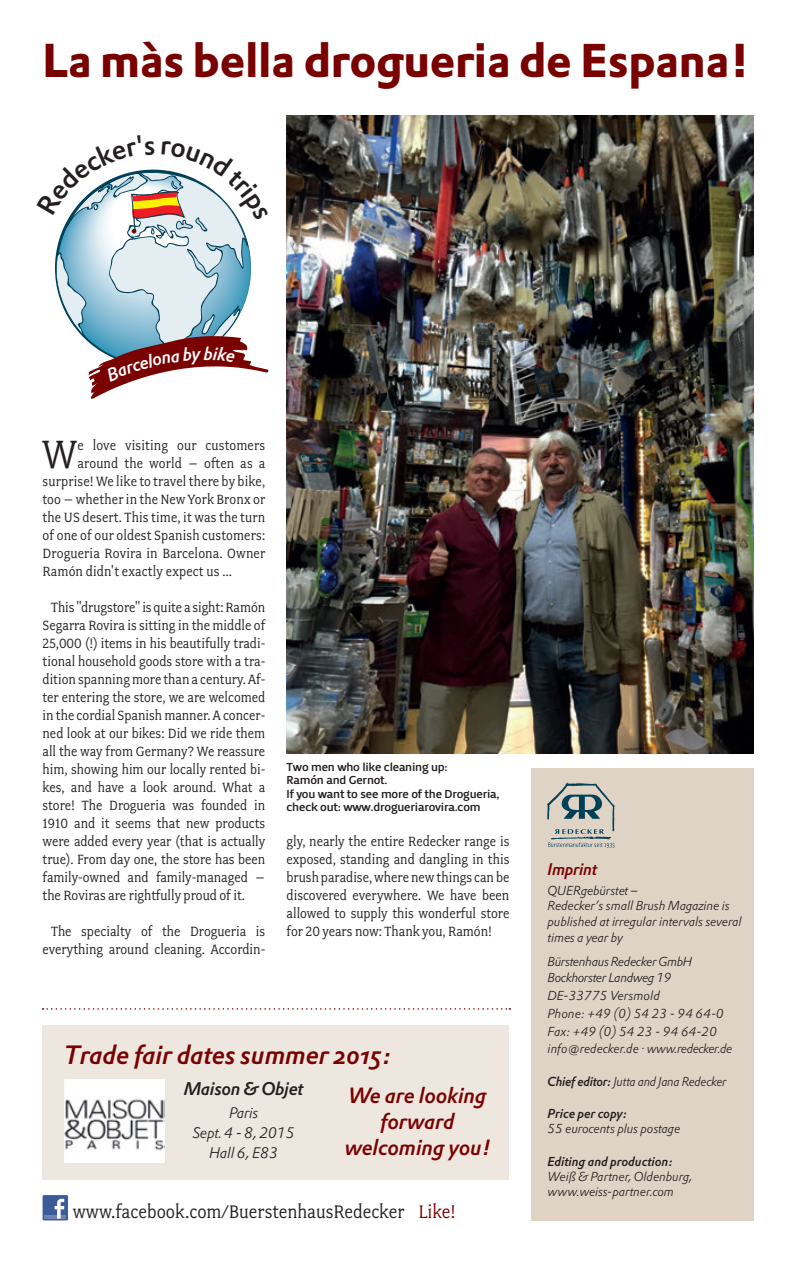
<style>
.page{position:relative;width:796px;height:1263px;background:#fff}
.page>*{position:absolute;margin:0;border:0;box-sizing:border-box;transform-origin:0 0}
.t1{font:46.5px "DTL Prokyon T Bold";letter-spacing:-.01em;color:#790100}
.t2{font:44.25px "Fairplex Narrow";color:#231f20}
.t3{font:italic 25.95px "DTL Prokyon ST Medium";letter-spacing:-.01em;color:#790100}
.t4{font:italic 21.6px/25.8px "DTL Prokyon ST Medium";letter-spacing:-.01em;color:#790100;text-align:center}
.t5{font:20.4px "Fairplex Narrow";color:#231f20}
.t6{font:italic 18px "DTL Prokyon ST Medium";letter-spacing:-.02em;color:#231f20}
.t7{font:italic 16.5px "DTL Prokyon ST Medium";letter-spacing:-.02em;color:#790100}
.t8{font:15px/18px "Fairplex Narrow";letter-spacing:.005em;color:#231f20;text-align:justify}
.t9{font:italic 15px/20.2px "DTL Prokyon T Light";letter-spacing:-.02em;color:#231f20;text-align:center}
.t10{font:italic 12.75px/15.8px "DTL Prokyon T Light";letter-spacing:-.01em;color:#231f20}
.t11{font:italic 12.75px/15.8px "DTL Prokyon T Light";letter-spacing:-.03em;color:#231f20}
.t12{font:italic 12.75px "DTL Prokyon T Medium";letter-spacing:-.01em;color:#231f20}
.t13{font:italic 12.75px "DTL Prokyon T Light";letter-spacing:-.01em;color:#231f20;scale:.96 1}
.t14{font:12px/13.5px "Priva Three Pro";letter-spacing:-.02em;color:#231f20}
.s1{color:#790100}
.s2{font-family:"DTL Prokyon T Medium"}
</style>
<div class="page">
<div style="left:43px;top:1025px;width:466px;height:154px;background:#eee7e0"></div>
<div style="left:530px;top:768px;width:223px;height:452px;background:#dfd3c5"></div>
<img style="left:286px;top:115px;width:467px;height:638px">
<svg style="left:547px;top:782px;width:67px;height:66px"></svg>
<div style="left:43px;top:1195px;width:25px;height:25px;background:#3b5b99"></div>
<hr style="left:44px;top:1215px;width:22px;height:4px;background:#6d84b3">
<svg style="left:55px;top:1199px;width:9px;height:20px"></svg>
<img style="left:64px;top:1079px;width:100px;height:83px">
<svg style="left:43px;top:1008px;width:467px;height:2px"></svg>
<svg style="left:55px;top:169px;width:214px;height:230px"></svg>
<h1 class="t1" style="left:43px;top:30px;width:707px">La màs bella drogueria de Espana!</h1>
<h2 class="t2" style="left:43px;top:429px;width:36px">W</h2>
<p class="t8" style="left:77px;top:436px;width:189px">e love visiting our customers</p>
<p class="t8" style="left:77px;top:454px;width:189px">around the world – often as a</p>
<p class="t8" style="left:43px;top:472px;width:224px">surprise! We like to travel there by bike,</p>
<p class="t8" style="left:43px;top:490px;width:224px">too – whether in the New York Bronx or</p>
<p class="t8" style="left:43px;top:508px;width:224px">the US desert. This time, it was the turn</p>
<p class="t8" style="left:43px;top:526px;width:224px">of one of our oldest Spanish customers:</p>
<p class="t8" style="left:43px;top:544px;width:224px">Drogueria Rovira in Barcelona. Owner</p>
<p class="t8" style="left:43px;top:562px;width:191px">Ramón didn't exactly expect us …</p>
<p class="t8" style="left:43px;top:598px;width:224px;text-indent:9px">This "drugstore" is quite a sight: Ramón Segarra Rovira is sitting in the middle of 25,000 (!) items in his beautifully tradi&shy;tional household goods store with a tra&shy;dition spanning more than a century. Af&shy;ter entering the store, we are welcomed in the cordial Spanish manner. A concer&shy;ned look at our bikes: Did we ride them all the way from Germany? We reassure him, showing him our locally rented bi&shy;kes, and have a look around. What a store! The Drogueria was founded in 1910 and it seems that new products were added every year (that is actually true). From day one, the store has been family-owned and family-managed – the Roviras are rightfully proud of it.</p>
<p class="t8" style="left:43px;top:922px;width:224px;text-align:center">The specialty of the Drogueria is everything around cleaning. Accordin-</p>
<p class="t14" style="left:286px;top:760px;width:214px">Two men who like cleaning up:<br>Ramón and Gernot.<br>If you want to see more of the Drogueria, check out: www.drogueriarovira.com</p>
<p class="t8" style="left:286px;top:832px;width:224px">gly, nearly the entire Redecker range is exposed, standing and dangling in this brush paradise, where new things can be discovered everywhere. We have been allowed to supply this wonderful store for 20 years now: Thank you, Ramón!</p>
<h3 class="t3" style="left:64px;top:1037px;width:329px">Trade fair dates summer 2015:</h3>
<p class="t6" style="left:184px;top:1077px;width:121px">Maison &amp; Objet</p>
<p class="t9" style="left:192px;top:1102px;width:104px">Paris<br>Sept. 4 - 8, 2015<br>Hall 6, E83</p>
<h3 class="t4" style="left:344px;top:1083px;width:147px">We are looking forward welcoming you!</h3>
<h3 class="t5" style="left:73px;top:1200px;width:384px">www.facebook.com/BuerstenhausRedecker <span class="s1">Like!</span></h3>
<p class="t7" style="left:547px;top:858px;width:51px">Imprint</p>
<p class="t10" style="left:547px;top:882px;width:195px">QUERgebürstet –<br>Redecker’s small Brush Magazine is published at irregular intervals several times a year by</p>
<p class="t11" style="left:547px;top:954px;width:146px">Bürstenhaus Redecker GmbH<br>Bockhorster Landweg 19</p>
<p class="t10" style="left:547px;top:986px;width:186px;line-height:17.9px">DE-33775 Versmold<br>Phone: +49 (0) 54 23 - 94 64-0<br>Fax: +49 (0) 54 23 - 94 64-20 info@redecker.de · www.redecker.de</p>
<p class="t13" style="left:547px;top:1073px;width:188px"><span class="s2">Chief editor:</span> Jutta and Jana Redecker</p>
<p class="t12" style="left:547px;top:1105px;width:81px">Price per copy:</p>
<p class="t10" style="left:547px;top:1121px;width:134px">55 eurocents plus postage</p>
<p class="t12" style="left:547px;top:1153px;width:127px">Editing and production:</p>
<p class="t10" style="left:547px;top:1169px;width:146px;line-height:15.3px">Weiß &amp; Partner, Oldenburg, www.weiss-partner.com</p>
</div>
